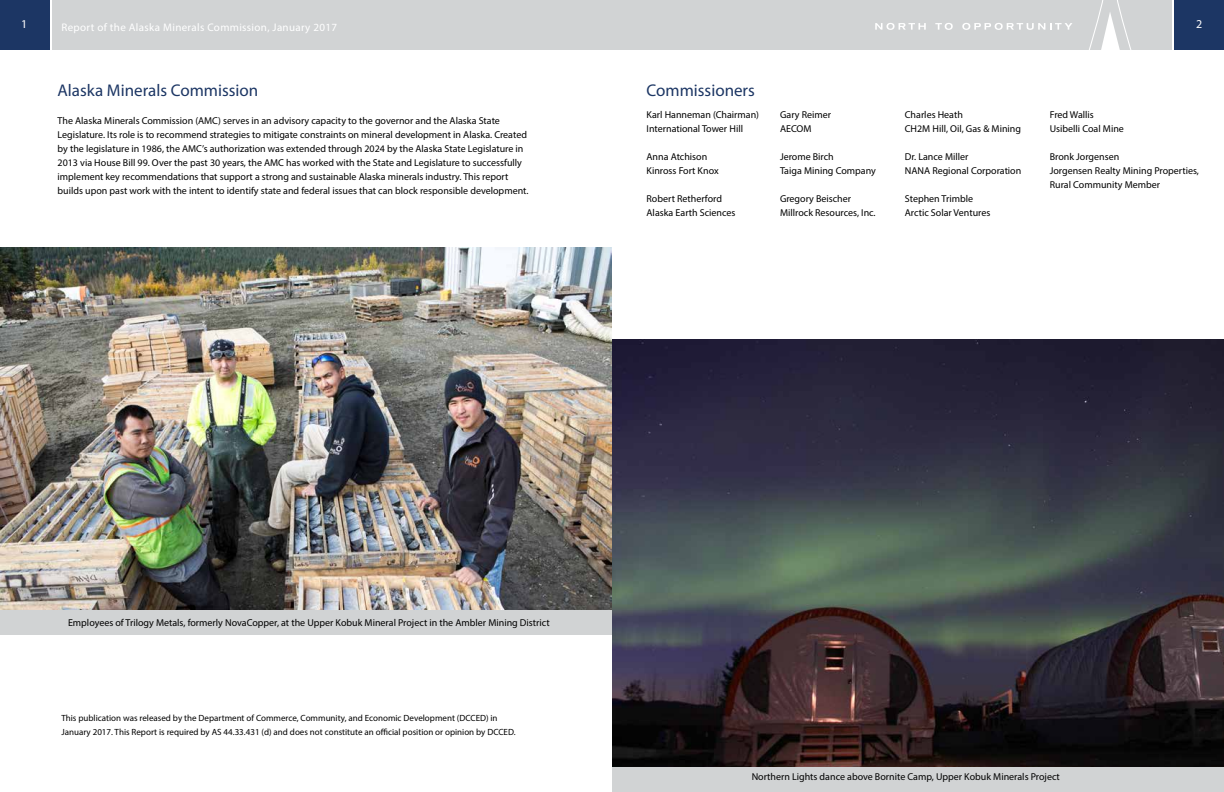
<style>
.page{position:relative;width:1224px;height:792px;background:#fff}
.page>*{position:absolute;margin:0;border:0;box-sizing:border-box;transform-origin:0 0}
.t1{font:17px "Myriad Pro";color:#1c3664}
.t2{font:12px "Myriad Pro";color:#fff}
.t3{font:11px "Myriad Pro";letter-spacing:.03em;color:#fff}
.t4{font:10px/14px "Myriad Pro";color:#000}
.t5{font:9px/14px "Myriad Pro";color:#000}
</style>
<div class="page">
<div style="left:52px;top:0;width:1120px;height:49px;background:#d1d3d4"></div>
<div style="left:1175px;top:0;width:49px;height:49px;background:#1c3664"></div>
<svg style="left:1088px;top:0;width:44px;height:50px"></svg>
<svg style="left:875px;top:23px;width:51px;height:7px"></svg>
<svg style="left:935px;top:23px;width:18px;height:7px"></svg>
<svg style="left:962px;top:23px;width:110px;height:7px"></svg>
<div style="left:0;top:0;width:49px;height:49px;background:#1c3664"></div>
<div style="left:0;top:610px;width:615px;height:24px;background:#d1d3d4"></div>
<img style="left:0;top:248px;width:612px;height:361px">
<img style="left:612px;top:339px;width:612px;height:429px">
<div style="left:612px;top:768px;width:612px;height:24px;background:#d1d3d4"></div>
<p class="t2" style="left:21px;top:17px;width:8px">1</p>
<p class="t3" style="left:61px;top:20px;width:277px">Report of the Alaska Minerals Commission, January 2017</p>
<p class="t2" style="left:1196px;top:17px;width:8px">2</p>
<h1 class="t1" style="left:58px;top:79px;width:202px">Alaska Minerals Commission</h1>
<p class="t4" style="left:58px;top:113px;width:472px">The Alaska Minerals Commission (AMC) serves in an advisory capacity to the governor and the Alaska State Legislature. Its role is to recommend strategies to mitigate constraints on mineral development in Alaska. Created by the legislature in 1986, the AMC’s authorization was extended through 2024 by the Alaska State Legislature in 2013 via House Bill 99. Over the past 30 years, the AMC has worked with the State and Legislature to successfully implement key recommendations that support a strong and sustainable Alaska minerals industry. This report builds upon past work with the intent to identify state and federal issues that can block responsible development.</p>
<h1 class="t1" style="left:647px;top:79px;width:110px">Commissioners</h1>
<p class="t4" style="left:647px;top:107px;width:114px">Karl Hanneman (Chairman)<br>International Tower Hill</p>
<p class="t4" style="left:647px;top:149px;width:74px">Anna Atchison<br>Kinross Fort Knox</p>
<p class="t4" style="left:647px;top:191px;width:91px">Robert Retherford<br>Alaska Earth Sciences</p>
<p class="t4" style="left:780px;top:107px;width:53px">Gary Reimer<br>AECOM</p>
<p class="t4" style="left:780px;top:149px;width:97px">Jerome Birch<br>Taiga Mining Company</p>
<p class="t4" style="left:780px;top:191px;width:97px">Gregory Beischer<br>Millrock Resources, Inc.</p>
<p class="t4" style="left:905px;top:107px;width:118px">Charles Heath<br>CH2M Hill, Oil, Gas &amp; Mining</p>
<p class="t4" style="left:905px;top:149px;width:118px">Dr. Lance Miller<br>NANA Regional Corporation</p>
<p class="t4" style="left:905px;top:191px;width:87px">Stephen Trimble<br>Arctic Solar Ventures</p>
<p class="t4" style="left:1050px;top:107px;width:76px">Fred Wallis<br>Usibelli Coal Mine</p>
<p class="t4" style="left:1050px;top:149px;width:151px">Bronk Jorgensen<br>Jorgensen Realty Mining Properties,<br>Rural Community Member</p>
<p class="t4" style="left:68px;top:615px;width:483px">Employees of Trilogy Metals, formerly NovaCopper, at the Upper Kobuk Mineral Project in the Ambler Mining District</p>
<p class="t5" style="left:61px;top:711px;width:456px">This publication was released by the Department of Commerce, Community, and Economic Development (DCCED) in<br>January 2017. This Report is required by AS 44.33.431 (d) and does not constitute an official position or opinion by DCCED.</p>
<p class="t4" style="left:752px;top:770px;width:310px">Northern Lights dance above Bornite Camp, Upper Kobuk Minerals Project</p>
</div>
